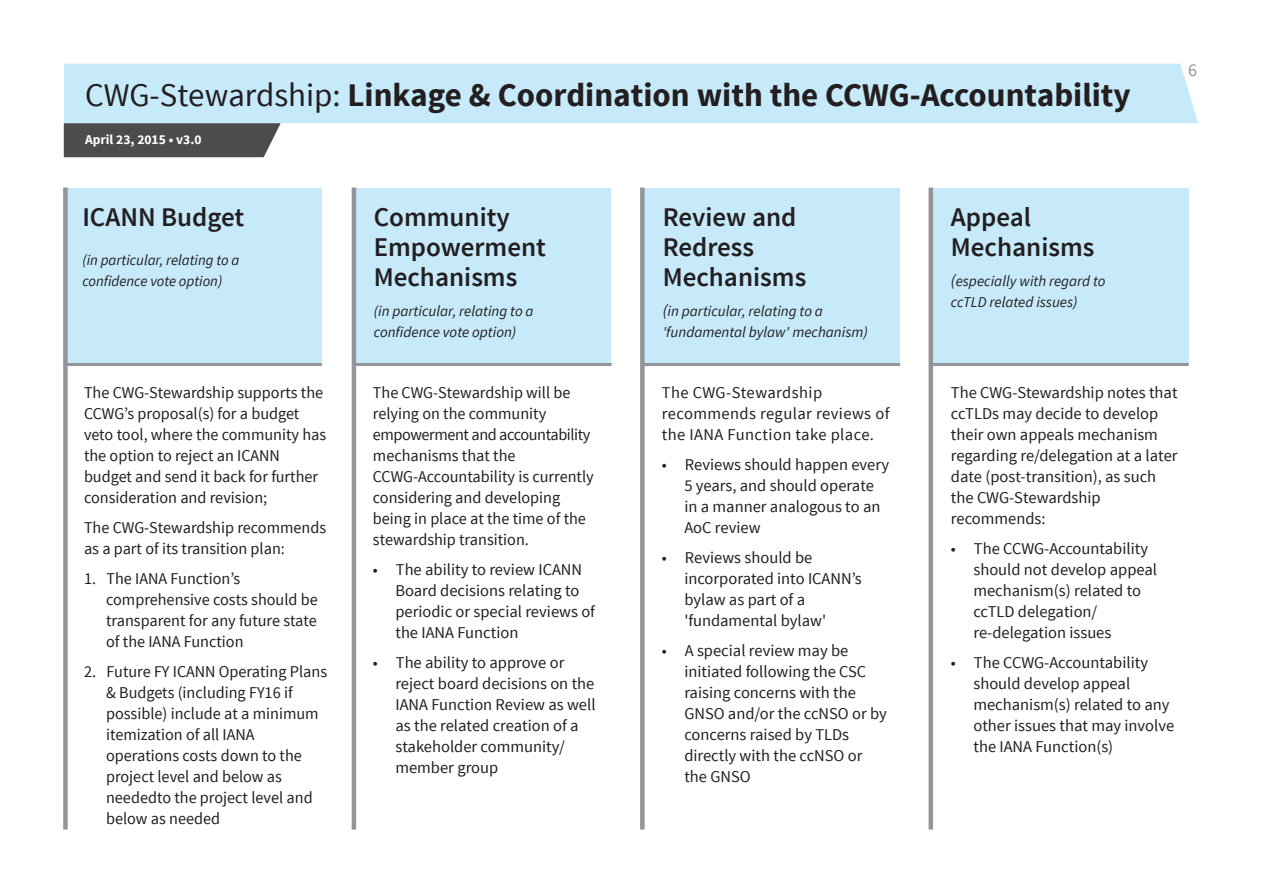
<style>
.page{position:relative;width:1263px;height:893px;background:#fff}
.page>*{position:absolute;margin:0;border:0;box-sizing:border-box;transform-origin:0 0}
.t1{font:700 33px "Source Sans Pro";color:#231f20}
.t2{font:600 27px/30px "Source Sans Pro";color:#231f20}
.t3{font:18px "Source Sans Pro";color:#939598}
.t4{font:16.5px/21px "Source Sans Pro";color:#231f20}
.t5{font:16.5px/21px "Source Sans Pro";letter-spacing:.025em;color:#231f20}
.t6{font:italic 15px/21px "Source Sans Pro";color:#231f20}
.t7{font:700 13.5px "Source Sans Pro";color:#fff}
.s1{font-weight:400}
.s2{font-size:16.5px}
</style>
<div class="page">
<div style="left:64px;top:188px;width:258px;height:176px;background:#c6eafa"></div>
<div style="left:353px;top:188px;width:258px;height:176px;background:#c6eafa"></div>
<div style="left:643px;top:188px;width:257px;height:176px;background:#c6eafa"></div>
<div style="left:930px;top:188px;width:258px;height:176px;background:#c6eafa"></div>
<div style="left:928px;top:190px;width:5px;height:637px;background:#939598"></div>
<div style="left:64px;top:64px;width:1134px;height:59px;background:#c6eafa"></div>
<svg style="left:64px;top:123px;width:217px;height:34px;background:#535455"></svg>
<div style="left:640px;top:190px;width:5px;height:637px;background:#939598"></div>
<hr style="left:352px;top:190px;width:4px;height:637px;background:#939598">
<div style="left:63px;top:190px;width:5px;height:637px;background:#939598"></div>
<hr style="left:65px;top:363px;width:255px;height:3px;background:#939598">
<hr style="left:354px;top:363px;width:256px;height:3px;background:#939598">
<hr style="left:642px;top:363px;width:257px;height:3px;background:#939598">
<hr style="left:931px;top:363px;width:256px;height:3px;background:#939598">
<h1 class="t1" style="left:85px;top:73px;width:1047px"><span class="s1">CWG-Stewardship:</span> Linkage &amp; Coordination with the CCWG-Accountability</h1>
<p class="t7" style="left:85px;top:131px;width:118px">April 23, 2015 • v3.0</p>
<p class="t3" style="left:1188px;top:59px;width:10px">6</p>
<h2 class="t2" style="left:82px;top:201px;width:163px">ICANN Budget</h2>
<p class="t6" style="left:82px;top:249px;width:158px">(in particular, relating to a confidence vote option)</p>
<p class="t4" style="left:84px;top:382px;width:244px">The CWG-Stewardship supports the<br>CCWG’s proposal(s) for a budget veto tool, where the community has the option to reject an ICANN budget and send it back for further consideration and revision;</p>
<p class="t4" style="left:84px;top:517px;width:244px">The CWG-Stewardship recommends as a part of its transition plan:</p>
<p class="t4" style="left:106px;top:568px;width:213px;text-indent:-22px">1. The IANA Function’s comprehensive costs should be transparent for any future state of the IANA Function</p>
<p class="t4" style="left:106px;top:661px;width:223px;text-indent:-22px">2. Future FY ICANN Operating Plans &amp; Budgets (including FY16 if possible) include at a minimum itemization of all IANA operations costs down to the project level and below as neededto the project level and below as needed</p>
<h2 class="t2" style="left:374px;top:201px;width:174px">Community<br>Empowerment<br>Mechanisms</h2>
<p class="t6" style="left:374px;top:300px;width:161px">(in particular, relating to a confidence vote option)</p>
<p class="t4" style="left:373px;top:382px;width:222px">The CWG-Stewardship will be relying on the community empowerment and accountability mechanisms that the<br>CCWG-Accountability is currently considering and developing being in place at the time of the stewardship transition.</p>
<p class="t4" style="left:395px;top:559px;width:201px;text-indent:-23px">• The ability to review ICANN<br>Board decisions relating to periodic or special reviews of the IANA Function</p>
<p class="t4" style="left:395px;top:652px;width:202px;text-indent:-23px">• The ability to approve or reject board decisions on the<br>IANA Function Review as well as the related creation of a stakeholder community/ member group</p>
<h2 class="t2" style="left:663px;top:201px;width:145px">Review and<br>Redress<br>Mechanisms</h2>
<p class="t6" style="left:663px;top:300px;width:207px"><span class="s2">(</span>in particular, relating to a 'fundamental bylaw' mechanism)</p>
<p class="t5" style="left:662px;top:382px;width:229px">The CWG-Stewardship recommends regular reviews of the IANA Function take place.</p>
<p class="t4" style="left:684px;top:454px;width:206px;text-indent:-23px">• Reviews should happen every<br>5 years, and should operate in a manner analogous to an<br>AoC review</p>
<p class="t4" style="left:684px;top:547px;width:179px;text-indent:-23px">• Reviews should be incorporated into ICANN’s bylaw as part of a 'fundamental bylaw'</p>
<p class="t4" style="left:684px;top:640px;width:204px;text-indent:-23px">• A special review may be initiated following the CSC raising concerns with the<br>GNSO and/or the ccNSO or by concerns raised by TLDs directly with the ccNSO or the GNSO</p>
<h2 class="t2" style="left:951px;top:201px;width:145px">Appeal<br>Mechanisms</h2>
<p class="t6" style="left:951px;top:270px;width:156px"><span class="s2">(</span>especially with regard to ccTLD related issues)</p>
<p class="t4" style="left:951px;top:382px;width:228px">The CWG-Stewardship notes that ccTLDs may decide to develop their own appeals mechanism regarding re/delegation at a later date (post-transition), as such the CWG-Stewardship recommends:</p>
<p class="t4" style="left:973px;top:538px;width:185px;text-indent:-23px">• The CCWG-Accountability should not develop appeal mechanism(s) related to ccTLD delegation/ re-delegation issues</p>
<p class="t4" style="left:973px;top:652px;width:202px;text-indent:-23px">• The CCWG-Accountability should develop appeal mechanism(s) related to any other issues that may involve the IANA Function(s)</p>
</div>
